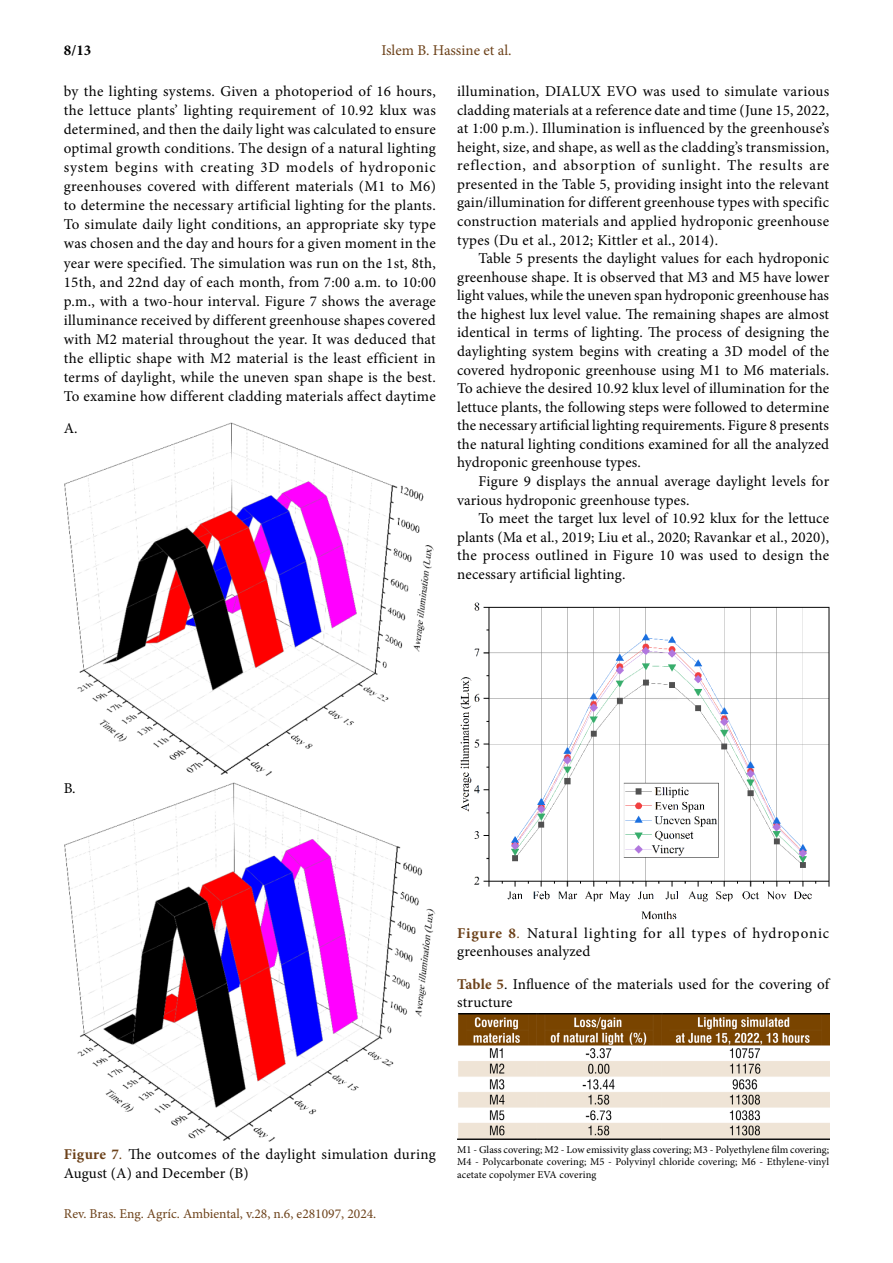
<style>
.page{position:relative;width:893px;height:1263px;background:#fff}
.page>*{position:absolute;margin:0;border:0;box-sizing:border-box;transform-origin:0 0}
.t1{font:15px/18.6px "Minion Pro";letter-spacing:.01em;color:#000;text-align:justify}
.t2{font:15px/18.8px "Minion Pro";letter-spacing:.045em;color:#000}
.t3{font:15px "Minion Pro";color:#6c4119}
.t4{font:700 15px "Minion Pro";color:#000}
.t5{font:13.5px "Minion Pro";color:#6c4119}
.t6{font:10.5px/12.6px "Minion Pro";color:#000;text-align:justify}
.s1{font-weight:700;color:#6c4119}
.s2{font-style:italic;color:#6c4119}
</style>
<div class="page">
<img style="left:64px;top:782px;width:372px;height:360px">
<img style="left:64px;top:422px;width:370px;height:354px">
<img style="left:457px;top:1014px;width:372px;height:126px">
<img style="left:460px;top:602px;width:369px;height:318px">
<p class="t4" style="left:64px;top:40px;width:29px">8/13</p>
<p class="t3" style="left:381px;top:40px;width:132px">Islem B. Hassine et al.</p>
<p class="t1" style="left:64px;top:82px;width:374px;line-height:19px">by the lighting systems. Given a photoperiod of 16 hours, the lettuce plants’ lighting requirement of 10.92 klux was determined, and then the daily light was calculated to ensure optimal growth conditions. The design of a natural lighting system begins with creating 3D models of hydroponic greenhouses covered with different materials (M1 to M6) to determine the necessary artificial lighting for the plants.<br>To simulate daily light conditions, an appropriate sky type was chosen and the day and hours for a given moment in the year were specified. The simulation was run on the 1st, 8th, 15th, and 22nd day of each month, from 7:00 a.m. to 10:00 p.m., with a two-hour interval. Figure 7 shows the average illuminance received by different greenhouse shapes covered with M2 material throughout the year. It was deduced that the elliptic shape with M2 material is the least efficient in terms of daylight, while the uneven span shape is the best.<br>To examine how different cladding materials affect daytime</p>
<p class="t1" style="left:457px;top:82px;width:374px">illumination, DIALUX EVO was used to simulate various cladding materials at a reference date and time (June 15, 2022, at 1:00 p.m.). Illumination is influenced by the greenhouse’s height, size, and shape, as well as the cladding’s transmission, reflection, and absorption of sunlight. The results are presented in the Table 5, providing insight into the relevant gain/illumination for different greenhouse types with specific construction materials and applied hydroponic greenhouse types (Du et al., 2012; Kittler et al., 2014).</p>
<p class="t1" style="left:457px;top:249px;width:374px;text-indent:21px">Table 5 presents the daylight values for each hydroponic greenhouse shape. It is observed that M3 and M5 have lower light values, while the uneven span hydroponic greenhouse has the highest lux level value. The remaining shapes are almost identical in terms of lighting. The process of designing the daylighting system begins with creating a 3D model of the covered hydroponic greenhouse using M1 to M6 materials.<br>To achieve the desired 10.92 klux level of illumination for the lettuce plants, the following steps were followed to determine the necessary artificial lighting requirements. Figure 8 presents the natural lighting conditions examined for all the analyzed hydroponic greenhouse types.</p>
<p class="t1" style="left:457px;top:472px;width:374px;text-indent:21px">Figure 9 displays the annual average daylight levels for various hydroponic greenhouse types.</p>
<p class="t1" style="left:457px;top:509px;width:374px;text-indent:21px">To meet the target lux level of 10.92 klux for the lettuce plants (Ma et al., 2019; Liu et al., 2020; Ravankar et al., 2020), the process outlined in Figure 10 was used to design the necessary artificial lighting.</p>
<p class="t1" style="left:64px;top:419px;width:15px">A.</p>
<p class="t1" style="left:64px;top:779px;width:13px">B.</p>
<p class="t2" style="left:457px;top:923px;width:374px"><span class="s1">Figure 8</span><span class="s2">.</span> Natural lighting for all types of hydroponic greenhouses analyzed</p>
<p class="t1" style="left:457px;top:974px;width:374px"><span class="s1">Table 5</span>. Influence of the materials used for the covering of structure</p>
<p class="t1" style="left:64px;top:1145px;width:374px"><span class="s1">Figure 7</span><span class="s2">.</span> The outcomes of the daylight simulation during<br>August (A) and December (B)</p>
<p class="t5" style="left:64px;top:1204px;width:314px">Rev. Bras. Eng. Agríc. Ambiental, v.28, n.6, e281097, 2024.</p>
<p class="t6" style="left:457px;top:1143px;width:374px">M1 - Glass covering; M2 - Low emissivity glass covering; M3 - Polyethylene film covering; M4 - Polycarbonate covering; M5 - Polyvinyl chloride covering; M6 - Ethylene-vinyl acetate copolymer EVA covering</p>
</div>
